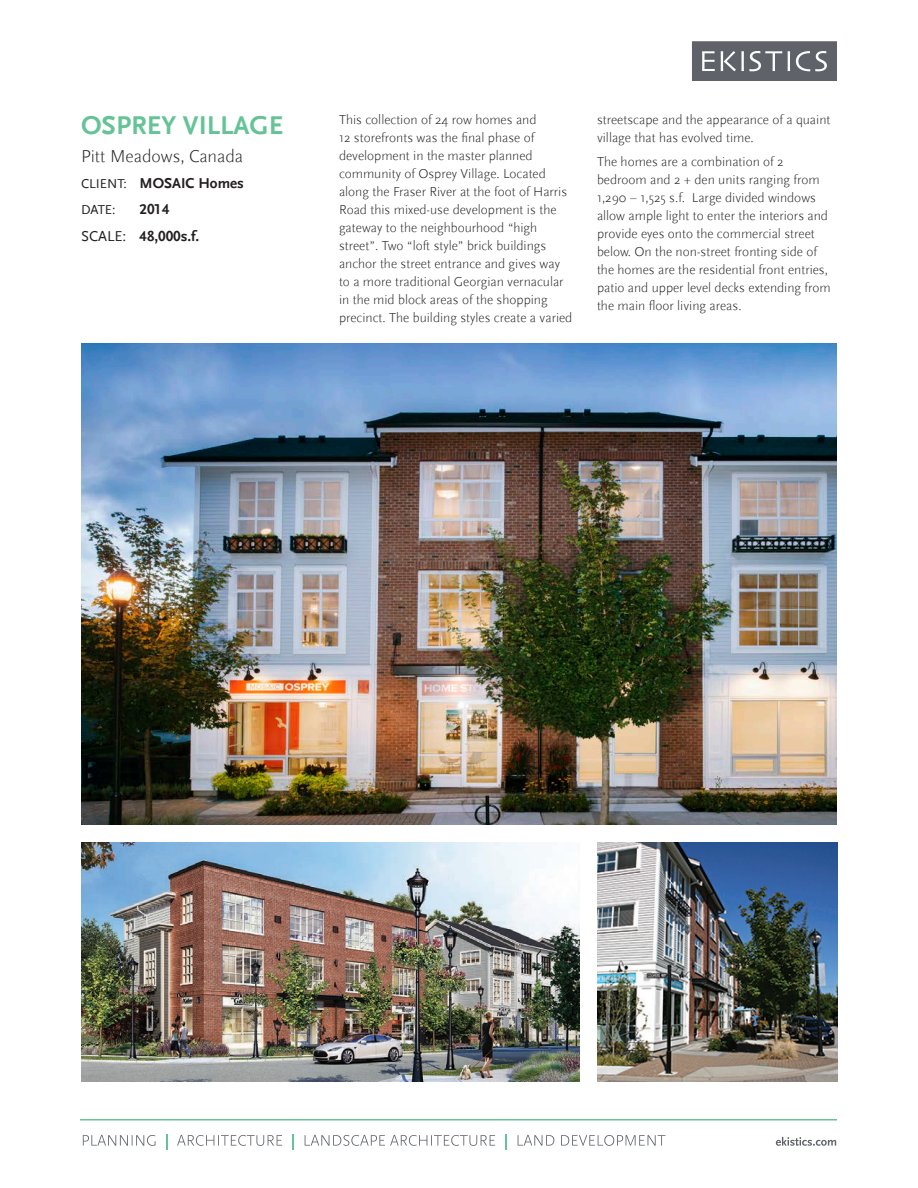
<style>
.page{position:relative;width:918px;height:1188px;background:#fff}
.page>*{position:absolute;margin:0;border:0;box-sizing:border-box;transform-origin:0 0}
.PROJECT_NAME{font:700 27px "Scala Sans";color:#66c397}
.LOCATION{font:300 18px "Scala Sans";color:#231f20}
.STATS{font:700 15px "Scala Sans LF";color:#231f20}
.BODY_TEXT{font:300 13.5px/18px "Scala Sans";color:#231f20}
.STATS-2{font:13.5px "Scala Sans LF";color:#231f20}
.s1{font-weight:400;font-size:13.5px}
.s2{font-weight:400}
</style>
<div class="page">
<hr style="left:80px;top:1119px;width:757px;height:1px;background:#66c397">
<svg style="left:776px;top:1137px;width:60px;height:9px"></svg>
<svg style="left:518px;top:1135px;width:148px;height:11px"></svg>
<svg style="left:505px;top:1134px;width:2px;height:15px"></svg>
<svg style="left:305px;top:1135px;width:190px;height:11px"></svg>
<svg style="left:292px;top:1134px;width:2px;height:15px"></svg>
<svg style="left:177px;top:1135px;width:105px;height:11px"></svg>
<svg style="left:166px;top:1134px;width:2px;height:15px"></svg>
<svg style="left:83px;top:1135px;width:73px;height:11px"></svg>
<svg style="left:692px;top:41px;width:145px;height:40px;background:#71747a"></svg>
<img style="left:81px;top:842px;width:498px;height:239px">
<img style="left:81px;top:343px;width:756px;height:481px">
<img style="left:597px;top:842px;width:241px;height:239px">
<p class="PROJECT_NAME" style="left:81px;top:110px;width:204px">OSPREY VILLAGE</p>
<p class="LOCATION" style="left:81px;top:146px;width:164px">Pitt Meadows, Canada</p>
<p class="STATS" style="left:81px;top:175px;width:164px"><span class="s1">CLIENT:</span> MOSAIC Homes</p>
<p class="STATS-2" style="left:81px;top:203px;width:36px">DATE:</p>
<p class="STATS" style="left:140px;top:201px;width:31px">2014</p>
<p class="STATS" style="left:81px;top:227px;width:120px"><span class="s2">SCALE:</span> 48,000s.f.</p>
<p class="BODY_TEXT" style="left:339px;top:110px;width:235px">This collection of 24 row homes and<br>12 storefronts was the final phase of development in the master planned community of Osprey Village. Located along the Fraser River at the foot of Harris Road this mixed-use development is the gateway to the neighbourhood “high street”. Two “loft style” brick buildings anchor the street entrance and gives way to a more traditional Georgian vernacular in the mid block areas of the shopping precinct. The building styles create a varied</p>
<p class="BODY_TEXT" style="left:597px;top:110px;width:235px">streetscape and the appearance of a quaint village that has evolved time.</p>
<p class="BODY_TEXT" style="left:597px;top:153px;width:235px">The homes are a combination of 2 bedroom and 2 + den units ranging from 1,290 – 1,525 s.f. Large divided windows allow ample light to enter the interiors and provide eyes onto the commercial street below. On the non-street fronting side of the homes are the residential front entries, patio and upper level decks extending from the main floor living areas.</p>
</div>
